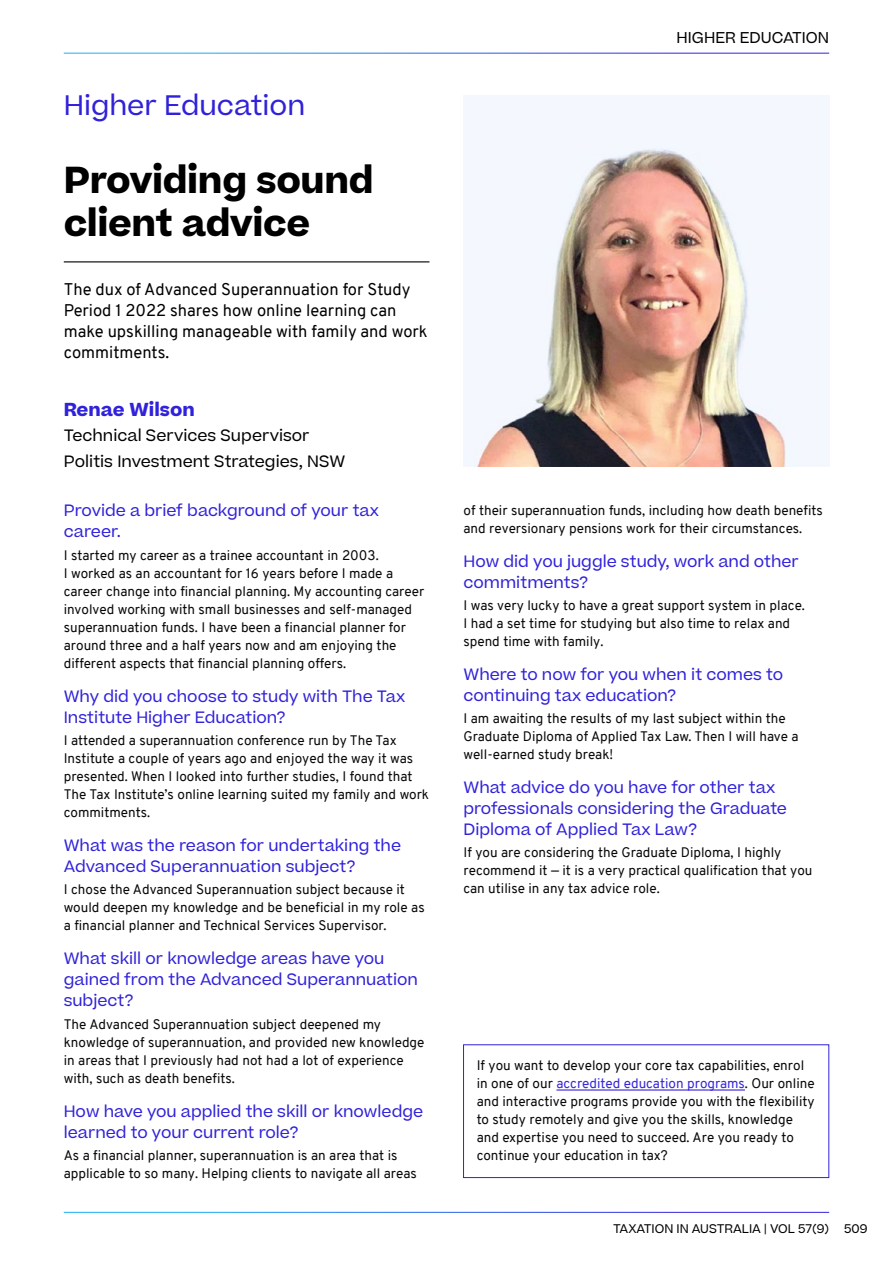
<style>
.page{position:relative;width:893px;height:1263px;background:#fff}
.page>*{position:absolute;margin:0;border:0;box-sizing:border-box;transform-origin:0 0}
.t1{font:700 36px/43.2px "Beatrice";letter-spacing:-.01em;color:#000}
.t2{font:27px "Beatrice";color:#3021da}
.t3{font:700 18px "Beatrice";color:#3021da}
.t4{font:16.5px/21px "Overpass";color:#000}
.t5{font:15.75px/21px "Beatrice";color:#3021da}
.t6{font:15.75px/25.2px "Beatrice";color:#000}
.t7{font:15px "Beatrice";color:#000}
.t8{font:13.5px/18px "Overpass";color:#080808}
.t9{font:12px "Beatrice";color:#000}
.s1{color:#3727db}
</style>
<div class="page">
<hr style="left:64px;top:261px;width:365px;height:1px;background:#000">
<img style="left:463px;top:96px;width:366px;height:371px">
<hr style="left:556px;top:1089px;width:189px;height:1px;background:#3727db">
<div style="left:463px;top:1044px;width:366px;height:134px;border:1px solid #3021da"></div>
<h2 class="t2" style="left:64px;top:88px;width:243px">Higher Education</h2>
<h1 class="t1" style="left:64px;top:158px;width:311px">Providing sound client advice</h1>
<p class="t4" style="left:64px;top:279px;width:365px">The dux of Advanced Superannuation for Study Period 1 2022 shares how online learning can make upskilling manageable with family and work commitments.</p>
<h3 class="t3" style="left:64px;top:397px;width:133px">Renae Wilson</h3>
<p class="t6" style="left:64px;top:423px;width:282px">Technical Services Supervisor<br>Politis Investment Strategies, NSW</p>
<p class="t5" style="left:64px;top:500px;width:317px">Provide a brief background of your tax career.</p>
<p class="t8" style="left:64px;top:546px;width:362px">I started my career as a trainee accountant in 2003.<br>I worked as an accountant for 16 years before I made a career change into financial planning. My accounting career involved working with small businesses and self-managed superannuation funds. I have been a financial planner for around three and a half years now and am enjoying the different aspects that financial planning offers.</p>
<p class="t5" style="left:64px;top:685px;width:343px">Why did you choose to study with The Tax<br>Institute Higher Education?</p>
<p class="t8" style="left:64px;top:731px;width:367px">I attended a superannuation conference run by The Tax Institute a couple of years ago and enjoyed the way it was presented. When I looked into further studies, I found that The Tax Institute’s online learning suited my family and work commitments.</p>
<p class="t5" style="left:64px;top:835px;width:339px">What was the reason for undertaking the<br>Advanced Superannuation subject?</p>
<p class="t8" style="left:64px;top:881px;width:362px">I chose the Advanced Superannuation subject because it would deepen my knowledge and be beneficial in my role as a financial planner and Technical Services Supervisor.</p>
<p class="t5" style="left:64px;top:948px;width:356px">What skill or knowledge areas have you gained from the Advanced Superannuation subject?</p>
<p class="t8" style="left:64px;top:1015px;width:362px">The Advanced Superannuation subject deepened my knowledge of superannuation, and provided new knowledge in areas that I previously had not had a lot of experience with, such as death benefits.</p>
<p class="t5" style="left:64px;top:1100px;width:361px">How have you applied the skill or knowledge learned to your current role?</p>
<p class="t8" style="left:64px;top:1146px;width:355px">As a financial planner, superannuation is an area that is applicable to so many. Helping clients to navigate all areas</p>
<p class="t7" style="left:677px;top:28px;width:39px">Higher</p>
<p class="t7" style="left:740px;top:28px;width:32px">Education</p>
<p class="t8" style="left:463px;top:501px;width:361px">of their superannuation funds, including how death benefits and reversionary pensions work for their circumstances.</p>
<p class="t5" style="left:463px;top:550px;width:337px">How did you juggle study, work and other commitments?</p>
<p class="t8" style="left:463px;top:596px;width:343px">I was very lucky to have a great support system in place.<br>I had a set time for studying but also time to relax and spend time with family.</p>
<p class="t5" style="left:463px;top:663px;width:321px">Where to now for you when it comes to continuing tax education?</p>
<p class="t8" style="left:463px;top:709px;width:337px">I am awaiting the results of my last subject within the<br>Graduate Diploma of Applied Tax Law. Then I will have a well-earned study break!</p>
<p class="t5" style="left:463px;top:776px;width:325px">What advice do you have for other tax professionals considering the Graduate<br>Diploma of Applied Tax Law?</p>
<p class="t8" style="left:463px;top:843px;width:350px">If you are considering the Graduate Diploma, I highly recommend it — it is a very practical qualification that you can utilise in any tax advice role.</p>
<p class="t8" style="left:477px;top:1056px;width:340px">If you want to develop your core tax capabilities, enrol in one of our <span class="s1">accredited education programs</span>. Our online and interactive programs provide you with the flexibility to study remotely and give you the skills, knowledge and expertise you need to succeed. Are you ready to continue your education in tax?</p>
<p class="t9" style="left:613px;top:1221px;width:256px">TAXATION IN AUSTRALIA | VOL 57(9) 509</p>
</div>
